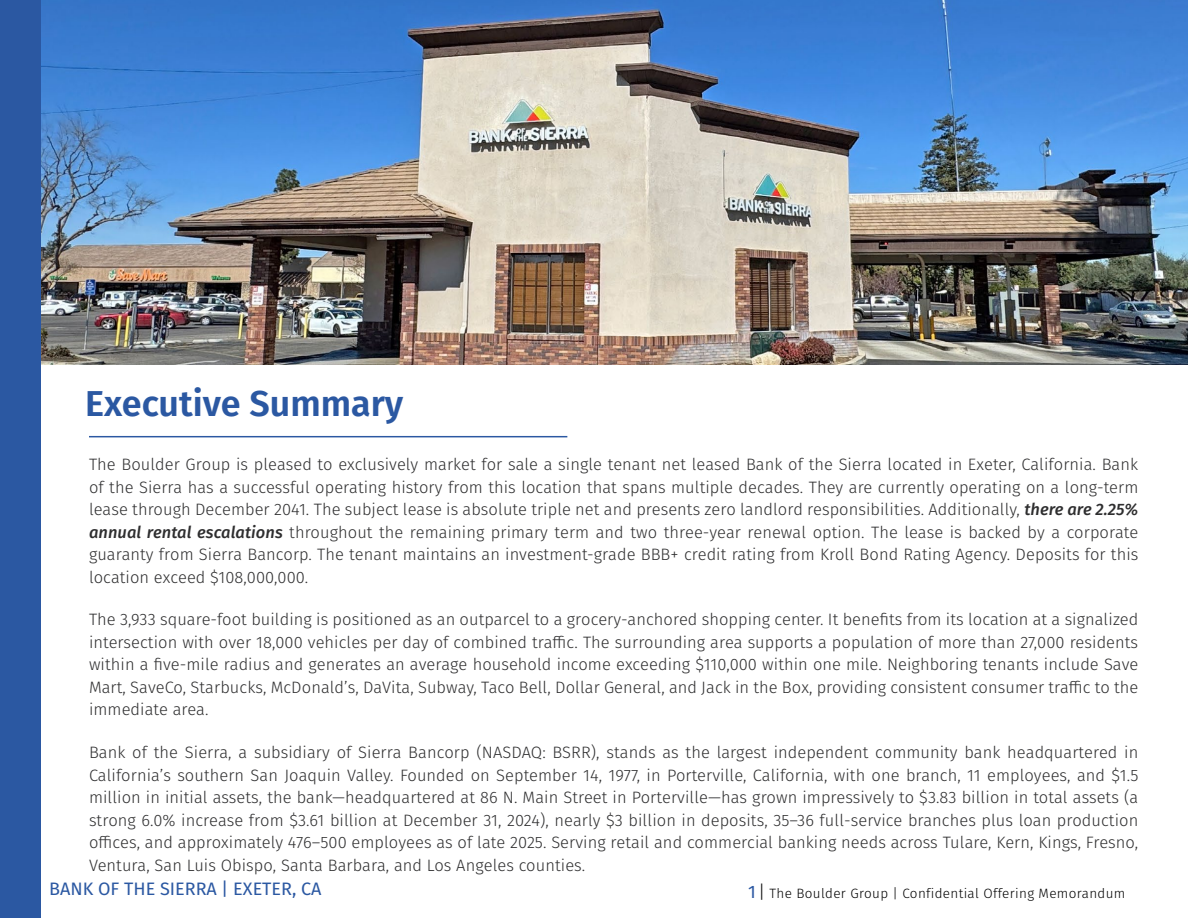
<style>
.page{position:relative;width:1188px;height:918px;background:#fff}
.page>*{position:absolute;margin:0;border:0;box-sizing:border-box;transform-origin:0 0}
.t1{font:600 36px "Fira Sans";color:#2b58a2}
.t2{font:18px "Fira Sans";color:#2b58a2}
.t3{font:300 16.5px/22.5px "Fira Sans";letter-spacing:.005em;color:#2e2e2f;text-align:justify}
.t4{font:300 13.5px "Fira Sans";letter-spacing:.025em;color:#000}
.s1{font-weight:500;font-style:italic}
.s2{font-weight:400;font-size:18px;color:#2b58a2}
.s3{font-size:18px}
</style>
<div class="page">
<img style="left:41px;top:0;width:1147px;height:364px">
<div style="left:0;top:0;width:41px;height:918px;background:#2b58a2"></div>
<hr style="left:89px;top:436px;width:478px;height:1px;background:#2b58a2">
<h1 class="t1" style="left:85px;top:374px;width:320px">Executive Summary</h1>
<p class="t3" style="left:89px;top:453px;width:1051px">The Boulder Group is pleased to exclusively market for sale a single tenant net leased Bank of the Sierra located in Exeter, California. Bank of the Sierra has a successful operating history from this location that spans multiple decades. They are currently operating on a long-term lease through December 2041. The subject lease is absolute triple net and presents zero landlord responsibilities. Additionally, <span class="s1">there are 2.25% annual rental escalations</span> throughout the remaining primary term and two three-year renewal option. The lease is backed by a corporate guaranty from Sierra Bancorp. The tenant maintains an investment-grade BBB+ credit rating from Kroll Bond Rating Agency. Deposits for this location exceed $108,000,000.</p>
<p class="t3" style="left:89px;top:608px;width:1051px">The 3,933 square-foot building is positioned as an outparcel to a grocery-anchored shopping center. It benefits from its location at a signalized intersection with over 18,000 vehicles per day of combined traffic. The surrounding area supports a population of more than 27,000 residents within a five-mile radius and generates an average household income exceeding $110,000 within one mile. Neighboring tenants include Save Mart, SaveCo, Starbucks, McDonald’s, DaVita, Subway, Taco Bell, Dollar General, and Jack in the Box, providing consistent consumer traffic to the immediate area.</p>
<p class="t3" style="left:89px;top:741px;width:1051px">Bank of the Sierra, a subsidiary of Sierra Bancorp (NASDAQ: BSRR), stands as the largest independent community bank headquartered in California’s southern San Joaquin Valley. Founded on September 14, 1977, in Porterville, California, with one branch, 11 employees, and $1.5 million in initial assets, the bank—headquartered at 86 N. Main Street in Porterville—has grown impressively to $3.83 billion in total assets (a strong 6.0% increase from $3.61 billion at December 31, 2024), nearly $3 billion in deposits, 35–36 full-service branches plus loan production offices, and approximately 476–500 employees as of late 2025. Serving retail and commercial banking needs across Tulare, Kern, Kings, Fresno, Ventura, San Luis Obispo, Santa Barbara, and Los Angeles counties.</p>
<p class="t2" style="left:49px;top:875px;width:274px">BANK OF THE SIERRA | EXETER, CA</p>
<p class="t4" style="left:748px;top:884px;width:379px"><span class="s2">1</span><span class="s3">|</span> The Boulder Group | Confidential Offering Memorandum</p>
</div>
